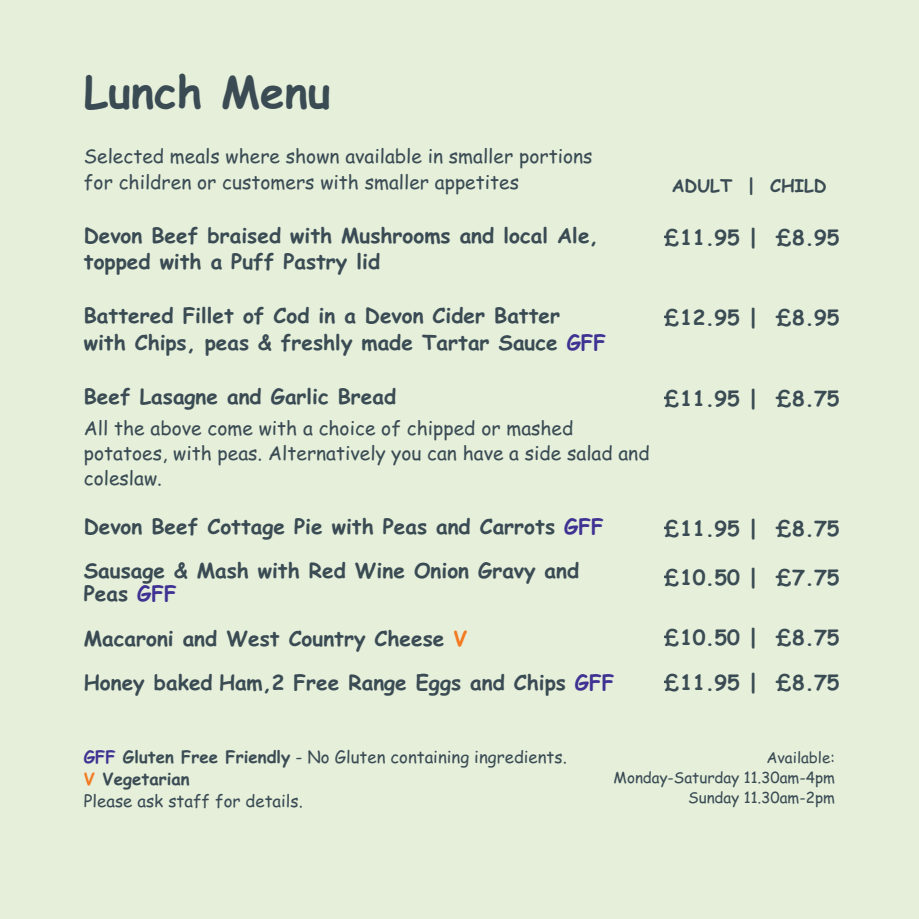
<style>
.page{position:relative;width:919px;height:919px;background:#fff}
.page>*{position:absolute;margin:0;border:0;box-sizing:border-box;transform-origin:0 0}
.t1{font:700 44px "Comic Sans MS";color:#3a4b54}
.t2{font:700 20.8px/44.8px "Comic Sans MS";color:#3a4b54}
.t3{font:19.2px/24.8px "Comic Sans MS";color:#3a4b54}
.t4{font:700 17.6px "Comic Sans MS";color:#3a4b54}
.t5{font:16.8px/21.7px "Comic Sans MS";color:#3a4b54}
.t6{font:15.2px/19.6px "Comic Sans MS";color:#3a4b54;text-align:right}
.s1{color:#3f3293}
.s2{color:#f47921}
.s3{font-weight:700;color:#3f3293}
.s4{font-weight:700}
.s5{font-weight:700;color:#f47921}
</style>
<div class="page">
<div style="left:0;top:0;width:918px;height:918px;background:#e5efda"></div>
<h1 class="t1" style="left:84px;top:67px;width:248px">Lunch Menu</h1>
<p class="t3" style="left:84px;top:143px;width:510px;line-height:26.1px">Selected meals where shown available in smaller portions for children or customers with smaller appetites</p>
<p class="t2" style="left:84px;top:222px;width:516px;line-height:26.8px">Devon Beef braised with Mushrooms and local Ale, topped with a Puff Pastry lid</p>
<p class="t2" style="left:84px;top:302px;width:524px;line-height:26.8px">Battered Fillet of Cod in a Devon Cider Batter with Chips, peas &amp; freshly made Tartar Sauce <span class="s1">GFF</span></p>
<p class="t2" style="left:84px;top:374px;width:314px">Beef Lasagne and Garlic Bread</p>
<p class="t3" style="left:84px;top:416px;width:567px">All the above come with a choice of chipped or mashed potatoes, with peas. Alternatively you can have a side salad and coleslaw.</p>
<p class="t2" style="left:84px;top:504px;width:521px">Devon Beef Cottage Pie with Peas and Carrots <span class="s1">GFF<br></span>Sausage &amp; Mash with Red Wine Onion Gravy and</p>
<p class="t2" style="left:84px;top:571px;width:532px">Peas <span class="s1">GFF<br></span>Macaroni and West Country Cheese <span class="s2">V<br></span>Honey baked Ham,2 Free Range Eggs and Chips <span class="s1">GFF</span></p>
<p class="t4" style="left:671px;top:176px;width:156px">ADuLT | CHILD</p>
<p class="t2" style="left:663px;top:215px;width:177px">£11.95 | £8.95</p>
<p class="t2" style="left:663px;top:295px;width:177px">£12.95 | £8.95</p>
<p class="t2" style="left:663px;top:376px;width:177px">£11.95 | £8.75</p>
<p class="t2" style="left:663px;top:506px;width:177px">£11.95 | £8.75</p>
<p class="t2" style="left:663px;top:555px;width:177px">£10.50 | £7.75</p>
<p class="t2" style="left:663px;top:615px;width:177px">£10.50 | £8.75 £11.95 | £8.75</p>
<p class="t5" style="left:84px;top:746px;width:484px"><span class="s3">GFF</span> <span class="s4">Gluten Free Friendly</span> - No Gluten containing ingredients.<br><span class="s5">V</span> <span class="s4">Vegetarian<br></span>Please ask staff for details.</p>
<p class="t6" style="left:613px;top:748px;width:223px">Available:<br>Monday-Saturday 11.30am-4pm<br>Sunday 11.30am-2pm</p>
</div>
